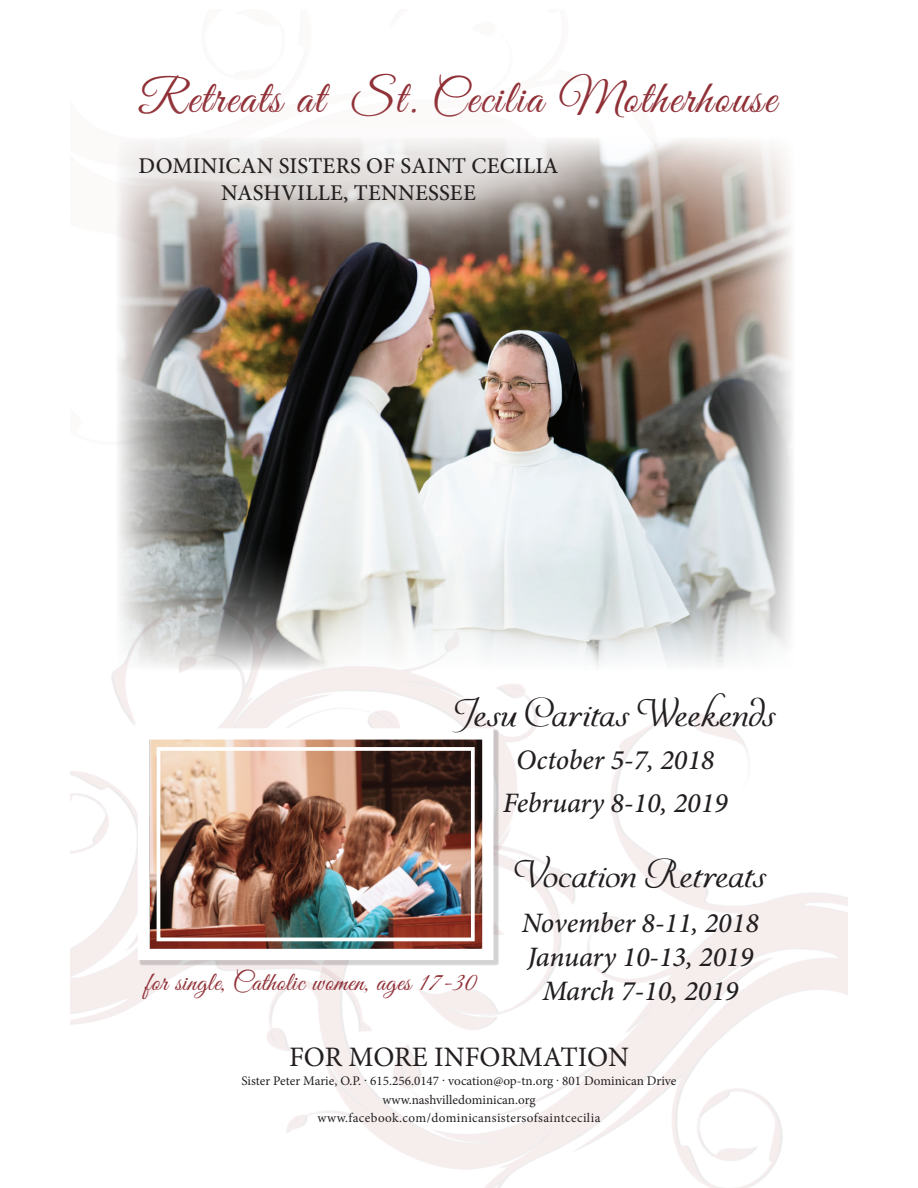
<style>
.page{position:relative;width:918px;height:1188px;background:#fff}
.page>*{position:absolute;margin:0;border:0;box-sizing:border-box;transform-origin:0 0}
.t1{font:46.95px "Great Vibes";letter-spacing:.04em;color:#903037}
.t2{font:800 39.45px "Youre Invited";letter-spacing:.03em;color:#231f20}
.t3{font:italic 500 28.2px/33.8px "Minion Pro";color:#231f20;text-align:center}
.t4{font:28.2px "Minion Pro";color:#231f20}
.t5{font:26.25px "Great Vibes";letter-spacing:.02em;color:#903037}
.t6{font:500 22.5px/27px "Minion Pro";letter-spacing:.01em;color:#231f20;text-align:center}
.t7{font:13.2px/18.8px "Minion Pro";letter-spacing:.005em;color:#231f20;text-align:center}
</style>
<div class="page">
<img style="left:132px;top:723px;width:367px;height:243px">
<div style="left:157px;top:747px;width:318px;height:194px;border:4px solid #fff"></div>
<img style="left:116px;top:139px;width:676px;height:531px">
<div style="left:77px;top:94px;width:542px;height:171px;background:#fff;opacity:.75"></div>
<p class="t1" style="left:138px;top:72px;width:640px">Retreats at St. Cecilia Motherhouse</p>
<p class="t6" style="left:138px;top:153px;width:422px">DOMINICAN SISTERS OF SAINT CECILIA<br>NASHVILLE, TENNESSEE</p>
<p class="t2" style="left:456px;top:689px;width:321px">Jesu Caritas Weekends</p>
<p class="t3" style="left:503px;top:738px;width:226px;line-height:42.8px">October 5-7, 2018<br>February 8-10, 2019</p>
<p class="t2" style="left:515px;top:851px;width:252px">Vocation Retreats</p>
<p class="t3" style="left:522px;top:906px;width:238px">November 8-11, 2018<br>January 10-13, 2019<br>March 7-10, 2019</p>
<p class="t5" style="left:146px;top:968px;width:333px">for single, Catholic women, ages 17-30</p>
<p class="t4" style="left:289px;top:1038px;width:341px">FOR MORE INFORMATION</p>
<p class="t7" style="left:241px;top:1071px;width:437px">Sister Peter Marie, O.P. . 615.256.0147 . vocation@op-tn.org . 801 Dominican Drive www.nashvilledominican.org www.facebook.com/dominicansistersofsaintcecilia</p>
</div>
